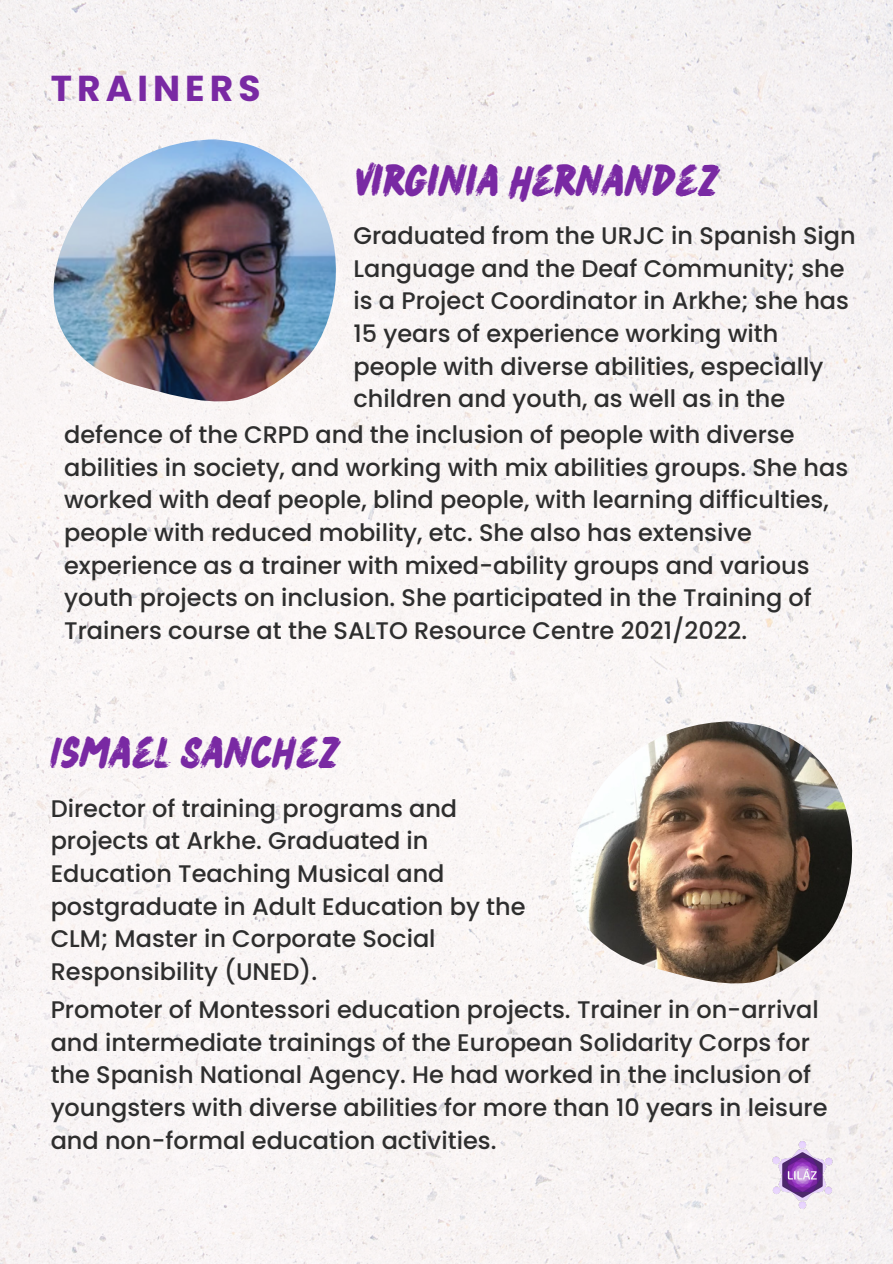
<style>
.page{position:relative;width:893px;height:1264px;background:#fff}
.page>*{position:absolute;margin:0;border:0;box-sizing:border-box;transform-origin:0 0}
.t1{font:700 36px "Poppins";letter-spacing:.14em;color:#7929a3}
.t2{font:31.5px "Salted Bay";color:#7929a3}
.t3{font:500 24px/32.7px "Poppins";color:#2e2e2e}
</style>
<div class="page">
<div style="left:0;top:0;width:892px;height:1263px;background:#f9f5f4"></div>
<img style="left:769px;top:1135px;width:70px;height:77px">
<img style="left:53px;top:139px;width:283px;height:262px">
<img style="left:569px;top:721px;width:283px;height:262px">
<p class="t1" style="left:51px;top:63px;width:211px">TRAINERS</p>
<p class="t2" style="left:353px;top:161px;width:368px">VIRGINIA HERNÁNDEZ</p>
<p class="t3" style="left:353px;top:219px;width:503px">Graduated from the URJC in Spanish Sign Language and the Deaf Community; she is a Project Coordinator in Arkhe; she has 15 years of experience working with people with diverse abilities, especially children and youth, as well as in the</p>
<h2 class="t3" style="left:64px;top:418px;width:785px">defence of the CRPD and the inclusion of people with diverse abilities in society, and working with mix abilities groups. She has worked with deaf people, blind people, with learning difficulties, people with reduced mobility, etc. She also has extensive experience as a trainer with mixed-ability groups and various youth projects on inclusion. She participated in the Training of Trainers course at the SALTO Resource Centre 2021/2022.</h2>
<p class="t2" style="left:51px;top:734px;width:292px">ISMAEL SANCHEZ</p>
<p class="t3" style="left:51px;top:791px;width:476px">Director of training programs and projects at Arkhe. Graduated in<br>Education Teaching Musical and postgraduate in Adult Education by the<br>CLM; Master in Corporate Social<br>Responsibility (UNED).</p>
<p class="t3" style="left:51px;top:993px;width:778px">Promoter of Montessori education projects. Trainer in on-arrival and intermediate trainings of the European Solidarity Corps for the Spanish National Agency. He had worked in the inclusion of youngsters with diverse abilities for more than 10 years in leisure and non-formal education activities.</p>
</div>
